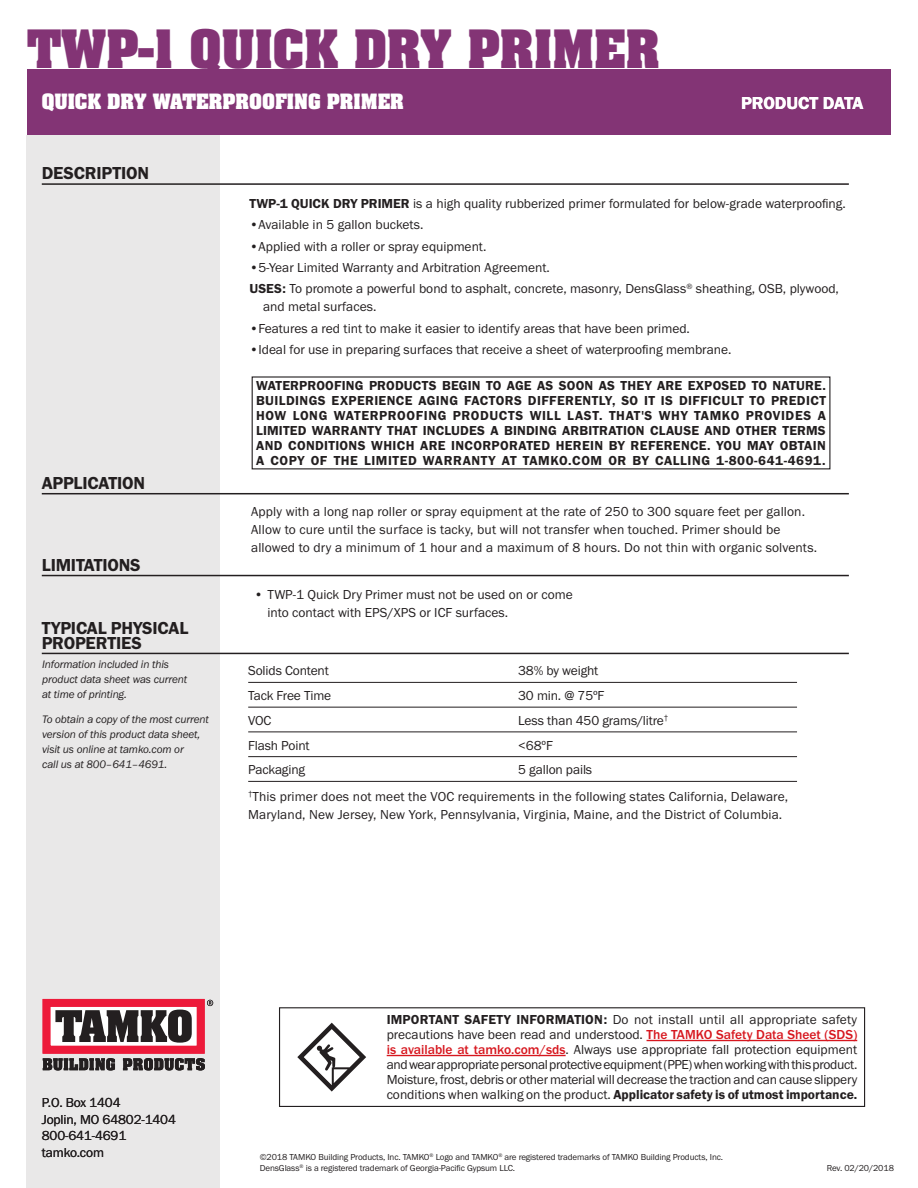
<style>
.page{position:relative;width:918px;height:1188px;background:#fff}
.page>*{position:absolute;margin:0;border:0;box-sizing:border-box;transform-origin:0 0}
.t1{font:700 45px "Aachen Std";color:#833475}
.t2{font:18px/15px "Franklin Gothic URW Dem";letter-spacing:-.01em;color:#231f20}
.t3{font:700 18px "Aachen Std";color:#fff}
.t4{font:18px "Myriad";letter-spacing:.02em;color:#231f20}
.t5{font:18px "Franklin Gothic URW Dem";letter-spacing:-.01em;color:#fff}
.t6{font:13.5px/18px "Franklin Gothic URW Boo";color:#231f20}
.t7{font:13.5px/15px "Franklin Gothic URW Dem";letter-spacing:.035em;color:#231f20;text-align:justify}
.t8{font:13.5px "Franklin Gothic URW Dem";color:#231f20}
.t9{font:11.25px/15px "Franklin Gothic URW Boo Ita";letter-spacing:-.01em;color:#231f20}
.t10{font:9px/10.8px "Franklin Gothic URW Boo";letter-spacing:-.01em;color:#231f20}
.s1{font-family:"Franklin Gothic URW Dem"}
.s2{font-family:"Franklin Gothic URW";font-weight:500;color:#d7171f}
.s3{font-family:"Franklin Gothic URW Boo"}
</style>
<div class="page">
<div style="left:27px;top:135px;width:193px;height:1053px;background:#e9e8e8"></div>
<div style="left:27px;top:69px;width:864px;height:66px;background:#833475"></div>
<hr style="left:647px;top:1040px;width:210px;height:1px;background:#d7171f">
<hr style="left:387px;top:1055px;width:179px;height:1px;background:#d7171f">
<div style="left:279px;top:1007px;width:586px;height:100px;border:1px solid #231f20"></div>
<svg style="left:297px;top:1023px;width:69px;height:69px"></svg>
<svg style="left:43px;top:1058px;width:72px;height:12px"></svg>
<svg style="left:123px;top:1058px;width:82px;height:13px"></svg>
<div style="left:43px;top:999px;width:162px;height:55px;background:#fff;border:8px solid #ed1a3a"></div>
<svg style="left:55px;top:1010px;width:137px;height:33px"></svg>
<svg style="left:207px;top:1000px;width:6px;height:6px"></svg>
<hr style="left:248px;top:682px;width:549px;height:1px;background:#231f20">
<hr style="left:248px;top:707px;width:549px;height:1px;background:#231f20">
<hr style="left:248px;top:732px;width:549px;height:1px;background:#231f20">
<hr style="left:248px;top:756px;width:549px;height:1px;background:#231f20">
<hr style="left:248px;top:781px;width:549px;height:1px;background:#231f20">
<hr style="left:42px;top:653px;width:807px;height:1px;background:#231f20">
<hr style="left:42px;top:183px;width:807px;height:2px;background:#231f20">
<hr style="left:42px;top:575px;width:807px;height:1px;background:#231f20">
<hr style="left:42px;top:493px;width:807px;height:1px;background:#231f20">
<h1 class="t1" style="left:27px;top:16px;width:635px">TWP-1 QUICK DRY PRIMER</h1>
<h2 class="t3" style="left:42px;top:89px;width:364px">QUICK DRY WATERPROOFING PRIMER</h2>
<p class="t2" style="left:42px;top:165px;width:109px">DESCRIPTION</p>
<p class="t5" style="left:741px;top:92px;width:124px">PRODUCT DATA</p>
<p class="t2" style="left:42px;top:475px;width:105px">APPLICATION</p>
<p class="t2" style="left:42px;top:557px;width:100px">LIMITATIONS</p>
<p class="t2" style="left:42px;top:620px;width:148px">TYPICAL PHYSICAL<br>PROPERTIES</p>
<p class="t9" style="left:42px;top:657px;width:147px">Information included in this product data sheet was current at time of printing.</p>
<p class="t9" style="left:42px;top:712px;width:168px">To obtain a copy of the most current version of this product data sheet, visit us online at tamko.com or<br>call us at 800–641–4691.</p>
<p class="t6" style="left:250px;top:194px;width:598px"><span class="s1">TWP-1 QUICK DRY PRIMER</span> is a high quality rubberized primer formulated for below-grade waterproofing.</p>
<p class="t6" style="left:250px;top:215px;width:175px">•Available in 5 gallon buckets.</p>
<p class="t6" style="left:250px;top:237px;width:239px">•Applied with a roller or spray equipment.</p>
<p class="t6" style="left:250px;top:258px;width:302px">•5-Year Limited Warranty and Arbitration Agreement.</p>
<p class="t6" style="left:263px;top:280px;width:577px;text-indent:-14px"><span class="s1">USES:</span> To promote a powerful bond to asphalt, concrete, masonry, DensGlass<sup>®</sup> sheathing, OSB, plywood, and metal surfaces.</p>
<p class="t6" style="left:250px;top:319px;width:442px">•Features a red tint to make it easier to identify areas that have been primed.</p>
<p class="t6" style="left:250px;top:340px;width:483px">•Ideal for use in preparing surfaces that receive a sheet of waterproofing membrane.</p>
<p class="t7" style="left:256px;top:378px;width:571px">WATERPROOFING PRODUCTS BEGIN TO AGE AS SOON AS THEY ARE EXPOSED TO NATURE.<br>BUILDINGS EXPERIENCE AGING FACTORS DIFFERENTLY, SO IT IS DIFFICULT TO PREDICT HOW LONG WATERPROOFING PRODUCTS WILL LAST. THAT'S WHY TAMKO PROVIDES A LIMITED WARRANTY THAT INCLUDES A BINDING ARBITRATION CLAUSE AND OTHER TERMS AND CONDITIONS WHICH ARE INCORPORATED HEREIN BY REFERENCE. YOU MAY OBTAIN A COPY OF THE LIMITED WARRANTY AT TAMKO.COM OR BY CALLING 1-800-641-4691.</p>
<p class="t6" style="left:251px;top:503px;width:568px">Apply with a long nap roller or spray equipment at the rate of 250 to 300 square feet per gallon.<br>Allow to cure until the surface is tacky, but will not transfer when touched. Primer should be allowed to dry a minimum of 1 hour and a maximum of 8 hours. Do not thin with organic solvents.</p>
<p class="t6" style="left:268px;top:586px;width:307px;text-indent:-14px">• TWP-1 Quick Dry Primer must not be used on or come into contact with EPS/XPS or ICF surfaces.</p>
<p class="t6" style="left:248px;top:662px;width:82px">Solids Content</p>
<p class="t6" style="left:518px;top:662px;width:82px">38% by weight</p>
<p class="t6" style="left:248px;top:686px;width:85px">Tack Free Time</p>
<p class="t6" style="left:518px;top:686px;width:88px">30 min. @ 75ºF</p>
<p class="t6" style="left:248px;top:711px;width:25px">VOC</p>
<p class="t6" style="left:518px;top:711px;width:152px">Less than 450 grams/litre<sup>†</sup></p>
<p class="t6" style="left:248px;top:736px;width:63px">Flash Point</p>
<p class="t6" style="left:518px;top:736px;width:36px">&lt;68ºF</p>
<p class="t6" style="left:248px;top:761px;width:58px">Packaging</p>
<p class="t6" style="left:518px;top:761px;width:76px">5 gallon pails</p>
<p class="t6" style="left:248px;top:787px;width:542px"><sup>†</sup>This primer does not meet the VOC requirements in the following states California, Delaware,<br>Maryland, New Jersey, New York, Pennsylvania, Virginia, Maine, and the District of Columbia.</p>
<p class="t6" style="left:42px;top:1094px;width:136px;line-height:16.5px">P.O. Box 1404<br>Joplin, MO 64802-1404<br>800-641-4691 tamko.com</p>
<p class="t6" style="left:387px;top:1012px;width:472px;line-height:15px;text-align:justify"><span class="s1">IMPORTANT SAFETY INFORMATION:</span> Do not install until all appropriate safety precautions have been read and understood. <span class="s2">The TAMKO Safety Data Sheet (SDS) is available at tamko.com/sds</span>. Always use appropriate fall protection equipment and wear appropriate personal protective equipment (PPE) when working with this product.<br>Moisture, frost, debris or other material will decrease the traction and can cause slippery</p>
<p class="t8" style="left:387px;top:1086px;width:472px"><span class="s3">conditions when walking on the product.</span> Applicator safety is of utmost importance.</p>
<p class="t4" style="left:367px;top:1027px;width:62px">1.5 inch</p>
<p class="t4" style="left:367px;top:1147px;width:48px">2 inch</p>
<p class="t10" style="left:260px;top:1151px;width:465px">©2018 TAMKO Building Products, Inc. TAMKO<sup>®</sup> Logo and TAMKO<sup>®</sup> are registered trademarks of TAMKO Building Products, Inc.<br>DensGlass<sup>®</sup> is a registered trademark of Georgia-Pacific Gypsum LLC.</p>
<p class="t10" style="left:827px;top:1162px;width:69px">Rev. 02/20/2018</p>
</div>
